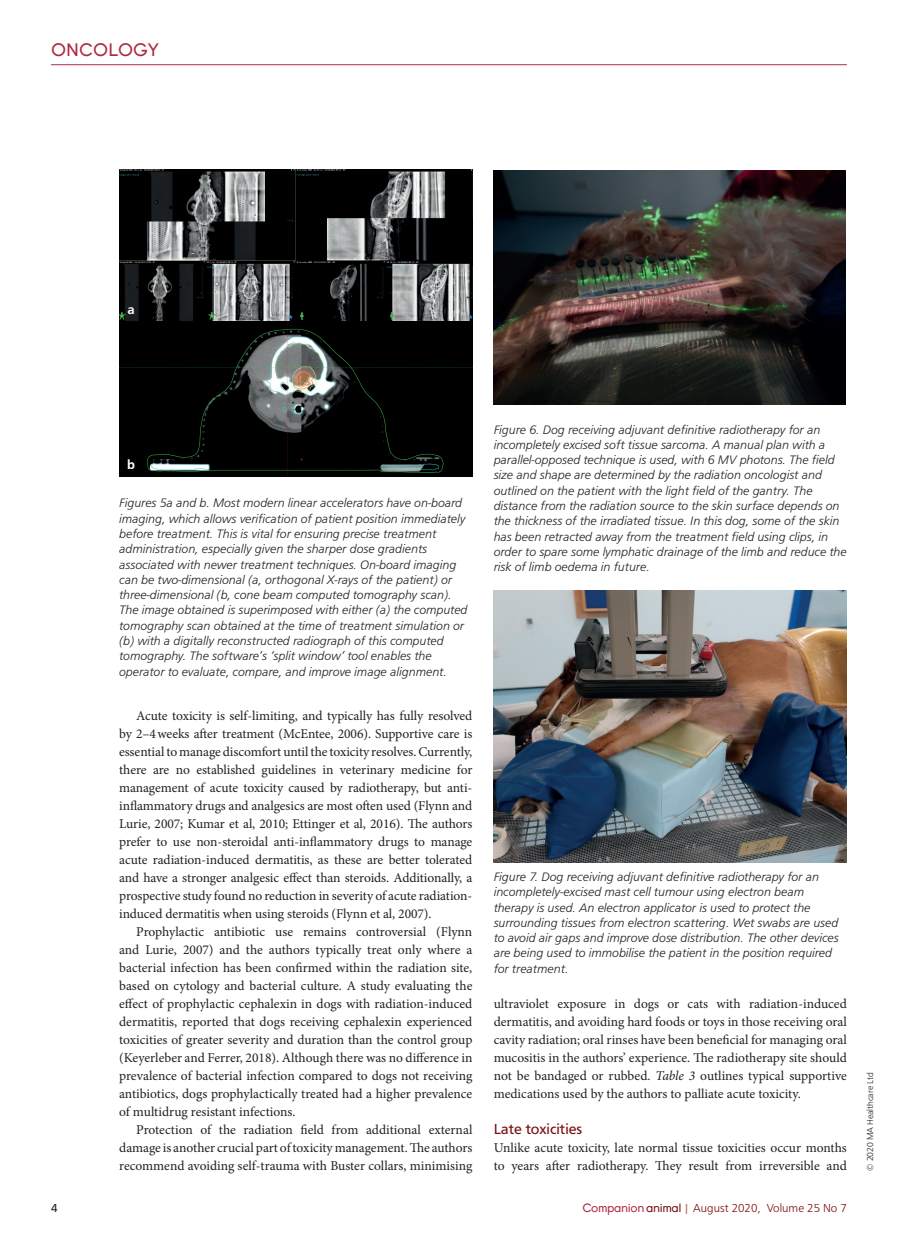
<style>
.page{position:relative;width:915px;height:1242px;background:#fff}
.page>*{position:absolute;margin:0;border:0;box-sizing:border-box;transform-origin:0 0}
.t1{font:18px "Young";color:#ae2b43}
.head_B{font:15px "Frutus T";color:#790d0f}
.body_text{font:13.5px/18px "Minion Pro";letter-spacing:-.005em;color:#231f20;text-align:justify}
.body_no_indent{font:13.5px/18px "Minion Pro";color:#231f20}
.t2{font:500 13.5px "Frutus T";color:#fff}
.t3{font:italic 300 12.75px/15.3px "Frutus T";color:#231f20}
.t4{font:300 12px "Frutus T";color:#790d0f}
.t5{font:12px "Frutus T";color:#231f20}
.t6{font:300 9px "Frutus T";letter-spacing:-.01em;color:#231f20}
.s1{font-style:italic}
.s2{font-family:"Young";font-weight:400;color:#ae2b43}
.s3{font-family:"Young";font-weight:400}
.s4{font-weight:400;color:#b17463}
</style>
<div class="page">
<hr style="left:51px;top:64px;width:795px;height:1px;background:#ae2b43">
<img style="left:493px;top:170px;width:352px;height:234px">
<img style="left:493px;top:590px;width:353px;height:272px">
<img style="left:119px;top:169px;width:353px;height:308px">
<h1 class="t1" style="left:51px;top:40px;width:109px">Onco logy</h1>
<p class="t2" style="left:127px;top:302px;width:9px">a</p>
<p class="t2" style="left:127px;top:456px;width:9px">b</p>
<p class="t3" style="left:119px;top:495px;width:350px">Figures 5a and b. Most modern linear accelerators have on-board imaging, which allows verification of patient position immediately before treatment. This is vital for ensuring precise treatment administration, especially given the sharper dose gradients associated with newer treatment techniques. On-board imaging can be two-dimensional (a, orthogonal X-rays of the patient) or three-dimensional (b, cone beam computed tomography scan).<br>The image obtained is superimposed with either (a) the computed tomography scan obtained at the time of treatment simulation or (b) with a digitally reconstructed radiograph of this computed tomography. The software’s ‘split window’ tool enables the operator to evaluate, compare, and improve image alignment.</p>
<p class="body_text" style="left:119px;top:707px;width:354px;text-indent:17px">Acute toxicity is self-limiting, and typically has fully resolved by 2–4weeks after treatment (McEntee, 2006). Supportive care is essential to manage discomfort until the toxicity resolves. Currently, there are no established guidelines in veterinary medicine for management of acute toxicity caused by radiotherapy, but anti&shy;inflammatory drugs and analgesics are most often used (Flynn and Lurie, 2007; Kumar et al, 2010; Ettinger et al, 2016). The authors prefer to use non-steroidal anti-inflammatory drugs to manage acute radiation-induced dermatitis, as these are better tolerated and have a stronger analgesic effect than steroids. Additionally, a prospective study found no reduction in severity of acute radiation&shy;induced dermatitis when using steroids (Flynn et al, 2007).</p>
<p class="body_text" style="left:119px;top:923px;width:354px;text-indent:17px">Prophylactic antibiotic use remains controversial (Flynn and Lurie, 2007) and the authors typically treat only where a bacterial infection has been confirmed within the radiation site, based on cytology and bacterial culture. A study evaluating the effect of prophylactic cephalexin in dogs with radiation-induced dermatitis, reported that dogs receiving cephalexin experienced toxicities of greater severity and duration than the control group (Keyerleber and Ferrer, 2018). Although there was no difference in prevalence of bacterial infection compared to dogs not receiving antibiotics, dogs prophylactically treated had a higher prevalence of multidrug resistant infections.</p>
<p class="body_text" style="left:119px;top:1121px;width:354px;text-indent:17px">Protection of the radiation field from additional external damage is another crucial part of toxicity management. The authors recommend avoiding self-trauma with Buster collars, minimising</p>
<p class="t3" style="left:493px;top:421px;width:354px">Figure 6. Dog receiving adjuvant definitive radiotherapy for an incompletely excised soft tissue sarcoma. A manual plan with a parallel-opposed technique is used, with 6 MV photons. The field size and shape are determined by the radiation oncologist and outlined on the patient with the light field of the gantry. The distance from the radiation source to the skin surface depends on the thickness of the irradiated tissue. In this dog, some of the skin has been retracted away from the treatment field using clips, in order to spare some lymphatic drainage of the limb and reduce the risk of limb oedema in future.</p>
<p class="t3" style="left:493px;top:869px;width:346px">Figure 7. Dog receiving adjuvant definitive radiotherapy for an incompletely-excised mast cell tumour using electron beam therapy is used. An electron applicator is used to protect the surrounding tissues from electron scattering. Wet swabs are used to avoid air gaps and improve dose distribution. The other devices are being used to immobilise the patient in the position required for treatment.</p>
<p class="body_text" style="left:493px;top:995px;width:354px">ultraviolet exposure in dogs or cats with radiation-induced dermatitis, and avoiding hard foods or toys in those receiving oral cavity radiation; oral rinses have been beneficial for managing oral mucositis in the authors’ experience. The radiotherapy site should not be bandaged or rubbed. <span class="s1">Table 3</span> outlines typical supportive medications used by the authors to palliate acute toxicity.</p>
<p class="head_B" style="left:493px;top:1120px;width:90px">Late toxicities</p>
<p class="body_no_indent" style="left:493px;top:1139px;width:354px">Unlike acute toxicity, late normal tissue toxicities occur months to years after radiotherapy. They result from irreversible and</p>
<p class="t5" style="left:51px;top:1200px;width:8px">4</p>
<p class="t4" style="left:582px;top:1200px;width:266px"><span class="s2">Companion</span> <span class="s3">animal</span> <span class="s4">|</span> August 2020, Volume 25 No 7</p>
<p class="t6" style="left:864px;top:1170px;width:100px;rotate:-90deg">© 2020 MA Healthcare Ltd</p>
</div>
